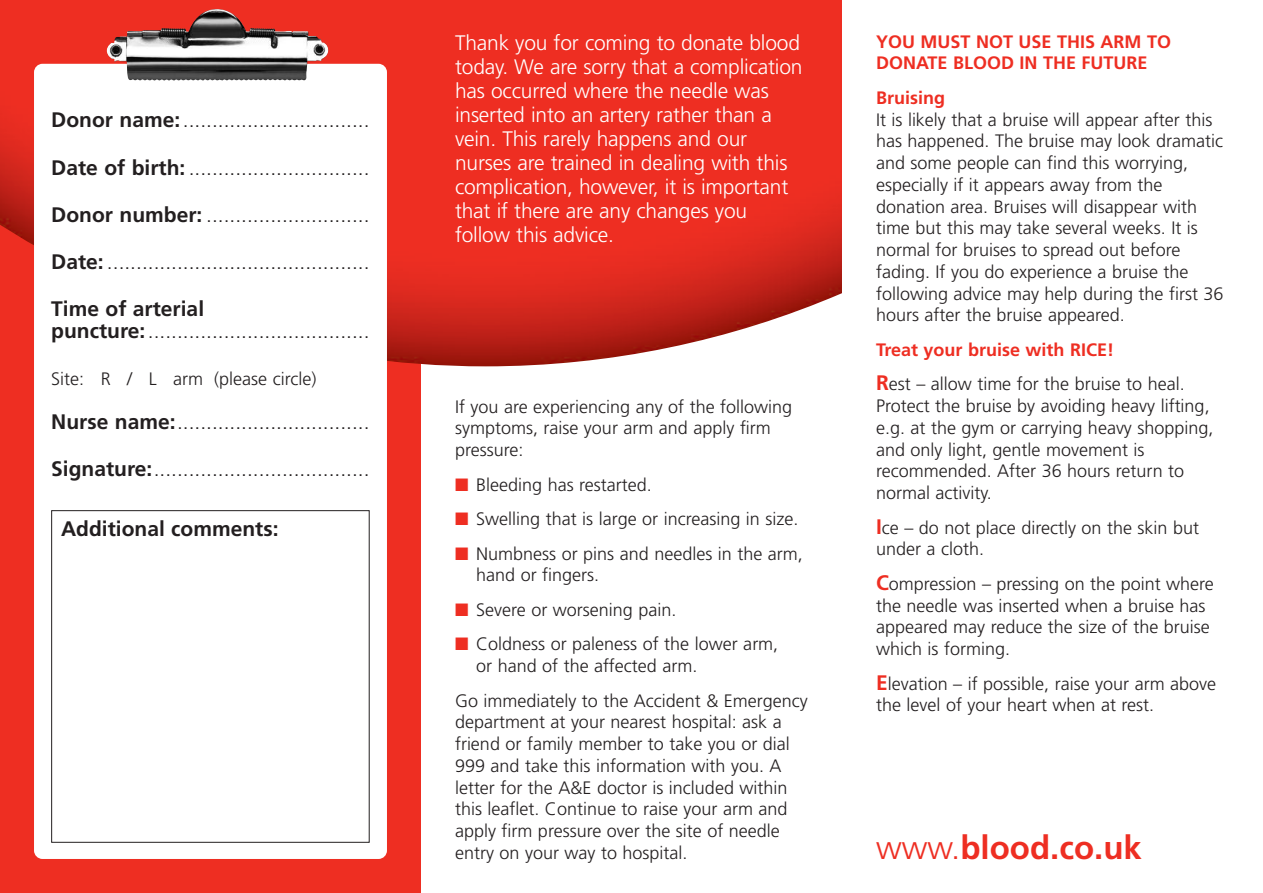
<style>
.page{position:relative;width:1263px;height:893px;background:#fff}
.page>*{position:absolute;margin:0;border:0;box-sizing:border-box;transform-origin:0 0}
.t1{font:700 33px "Frutiger";color:#ee2e22}
.t2{font:300 21px/21.8px "Frutiger";color:#231f20}
.t3{font:300 21px/24px "Frutiger";letter-spacing:-.01em;color:#fff}
.t4{font:700 21px "Frutiger";color:#231f20}
.t5{font:300 18px/21.8px "Frutiger";color:#231f20}
.t6{font:700 18px/21.8px "Frutiger";color:#ee2e22}
.s1{font-weight:700}
.s2{font-weight:700;color:#ee2e22}
.s3{font-weight:700;font-size:21px;color:#ee2e22}
.s4{color:#ee2e22}
.s5{font-weight:300}
</style>
<div class="page">
<div style="left:0;top:0;width:421px;height:893px;background:#ee2e22"></div>
<img style="left:0;top:0;width:842px;height:366px">
<div style="left:34px;top:64px;width:353px;height:795px;background:#fff;border-radius:9px"></div>
<img style="left:112px;top:9px;width:216px;height:71px">
<div style="left:51px;top:510px;width:319px;height:333px;border:1px solid #231f20"></div>
<p class="t2" style="left:51px;top:111px;width:320px"><span class="s1">Donor name:</span>................................</p>
<p class="t2" style="left:51px;top:158px;width:320px"><span class="s1">Date of birth:</span> ...............................</p>
<p class="t2" style="left:51px;top:205px;width:320px"><span class="s1">Donor number:</span> ............................</p>
<p class="t2" style="left:51px;top:252px;width:320px"><span class="s1">Date:</span> .............................................</p>
<p class="t2" style="left:51px;top:300px;width:320px"><span class="s1">Time of arterial puncture:</span>......................................</p>
<p class="t5" style="left:51px;top:370px;width:267px">Site: R / L arm (please circle)</p>
<p class="t2" style="left:51px;top:412px;width:320px"><span class="s1">Nurse name:</span>.................................</p>
<p class="t2" style="left:51px;top:460px;width:320px"><span class="s1">Signature:</span>.....................................</p>
<p class="t4" style="left:61px;top:520px;width:219px">Additional comments:</p>
<p class="t3" style="left:455px;top:32px;width:349px">Thank you for coming to donate blood today. We are sorry that a complication has occurred where the needle was inserted into an artery rather than a vein. This rarely happens and our nurses are trained in dealing with this complication, however, it is important that if there are any changes you follow this advice.</p>
<p class="t6" style="left:876px;top:32px;width:297px">YOU MUST NOT USE THIS ARM TO<br>DONATE BLOOD IN THE FUTURE</p>
<p class="t6" style="left:876px;top:88px;width:70px">Bruising</p>
<p class="t5" style="left:876px;top:110px;width:349px">It is likely that a bruise will appear after this has happened. The bruise may look dramatic and some people can find this worrying, especially if it appears away from the donation area. Bruises will disappear with time but this may take several weeks. It is normal for bruises to spread out before fading. If you do experience a bruise the following advice may help during the first 36 hours after the bruise appeared.</p>
<p class="t5" style="left:876px;top:334px;width:310px;line-height:34.5px"><span class="s2">Treat your bruise with RICE!<br></span><span class="s3">R</span>est – allow time for the bruise to heal.</p>
<p class="t5" style="left:876px;top:396px;width:339px">Protect the bruise by avoiding heavy lifting, e.g. at the gym or carrying heavy shopping, and only light, gentle movement is recommended. After 36 hours return to normal activity.</p>
<p class="t5" style="left:876px;top:518px;width:324px"><span class="s3">I</span>ce – do not place directly on the skin but under a cloth.</p>
<p class="t5" style="left:876px;top:574px;width:339px"><span class="s3">C</span>ompression – pressing on the point where the needle was inserted when a bruise has appeared may reduce the size of the bruise which is forming.</p>
<p class="t5" style="left:876px;top:674px;width:342px"><span class="s3">E</span>levation – if possible, raise your arm above the level of your heart when at rest.</p>
<p class="t5" style="left:455px;top:397px;width:339px">If you are experiencing any of the following symptoms, raise your arm and apply firm pressure:</p>
<p class="t5" style="left:455px;top:475px;width:198px"><span class="s4">■</span> Bleeding has restarted.</p>
<p class="t5" style="left:455px;top:509px;width:345px"><span class="s4">■</span> Swelling that is large or increasing in size.</p>
<p class="t5" style="left:476px;top:544px;width:328px;text-indent:-21px"><span class="s4">■</span> Numbness or pins and needles in the arm, hand or fingers.</p>
<p class="t5" style="left:455px;top:600px;width:223px"><span class="s4">■</span> Severe or worsening pain.</p>
<p class="t5" style="left:476px;top:635px;width:303px;text-indent:-21px"><span class="s4">■</span> Coldness or paleness of the lower arm, or hand of the affected arm.</p>
<p class="t5" style="left:455px;top:691px;width:354px">Go immediately to the Accident &amp; Emergency department at your nearest hospital: ask a friend or family member to take you or dial 999 and take this information with you. A letter for the A&amp;E doctor is included within this leaflet. Continue to raise your arm and apply firm pressure over the site of needle entry on your way to hospital.</p>
<h1 class="t1" style="left:876px;top:834px;width:267px"><span class="s5">www.</span>blood.co.uk</h1>
</div>
